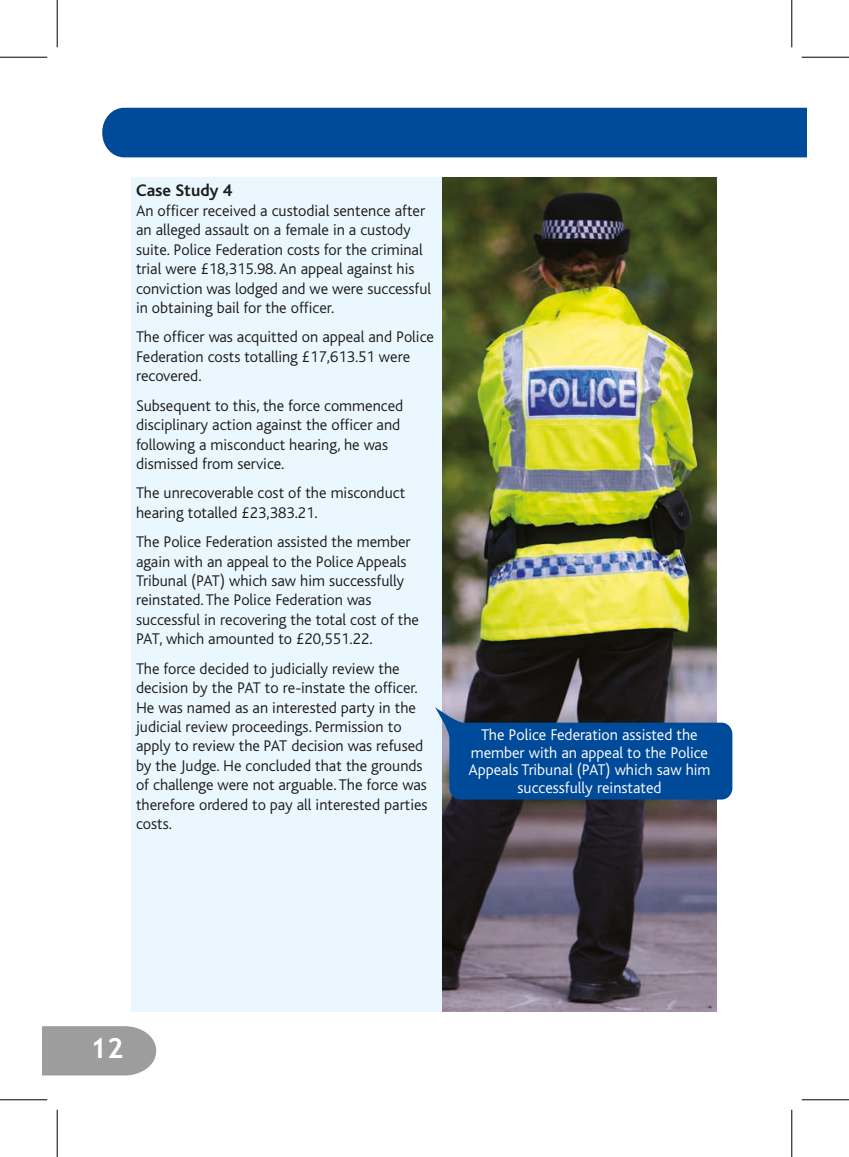
<style>
.page{position:relative;width:849px;height:1157px;background:#fff}
.page>*{position:absolute;margin:0;border:0;box-sizing:border-box;transform-origin:0 0}
.t1{font:700 28px "Trebuchet MS";color:#fff}
.t2{font:700 17.5px "Bliss";color:#1d1d1b}
.t3{font:300 16.1px/19.4px "Bliss";color:#1d1d1b}
.t4{font:300 16.1px/17.5px "Bliss";color:#fff;text-align:center}
</style>
<div class="page">
<svg style="left:42px;top:1026px;width:114px;height:49px;background:#a2a2a2"></svg>
<img style="left:441px;top:177px;width:275px;height:833px">
<div style="left:102px;top:108px;width:704px;height:49px;background:#004a9a"></div>
<div style="left:131px;top:177px;width:310px;height:833px;background:#ebf7fe"></div>
<svg style="left:435px;top:707px;width:297px;height:92px;background:#165091"></svg>
<hr style="left:0;top:57px;width:47px;height:1px;background:#000">
<hr style="left:801px;top:57px;width:48px;height:1px;background:#000">
<hr style="left:0;top:1099px;width:47px;height:1px;background:#000">
<hr style="left:801px;top:1099px;width:48px;height:1px;background:#000">
<hr style="left:57px;top:0;width:1px;height:47px;background:#000">
<hr style="left:57px;top:1109px;width:1px;height:47px;background:#000">
<hr style="left:791px;top:0;width:1px;height:47px;background:#000">
<hr style="left:791px;top:1109px;width:1px;height:47px;background:#000">
<p class="t2" style="left:136px;top:181px;width:98px">Case Study 4</p>
<p class="t3" style="left:136px;top:201px;width:297px">An officer received a custodial sentence after an alleged assault on a female in a custody suite. Police Federation costs for the criminal trial were £18,315.98. An appeal against his conviction was lodged and we were successful in obtaining bail for the officer.</p>
<p class="t3" style="left:136px;top:328px;width:299px">The officer was acquitted on appeal and Police<br>Federation costs totalling £17,613.51 were recovered.</p>
<p class="t3" style="left:136px;top:396px;width:269px">Subsequent to this, the force commenced disciplinary action against the officer and following a misconduct hearing, he was dismissed from service.</p>
<p class="t3" style="left:136px;top:483px;width:271px">The unrecoverable cost of the misconduct hearing totalled £23,383.21.</p>
<p class="t3" style="left:136px;top:532px;width:284px">The Police Federation assisted the member again with an appeal to the Police Appeals Tribunal (PAT) which saw him successfully reinstated. The Police Federation was successful in recovering the total cost of the PAT, which amounted to £20,551.22.</p>
<p class="t3" style="left:136px;top:659px;width:293px">The force decided to judicially review the decision by the PAT to re-instate the officer.<br>He was named as an interested party in the judicial review proceedings. Permission to apply to review the PAT decision was refused by the Judge. He concluded that the grounds of challenge were not arguable. The force was therefore ordered to pay all interested parties costs.</p>
<p class="t4" style="left:468px;top:726px;width:243px">The Police Federation assisted the member with an appeal to the Police Appeals Tribunal (PAT) which saw him successfully reinstated</p>
<p class="t1" style="left:91px;top:1030px;width:34px">12</p>
</div>
